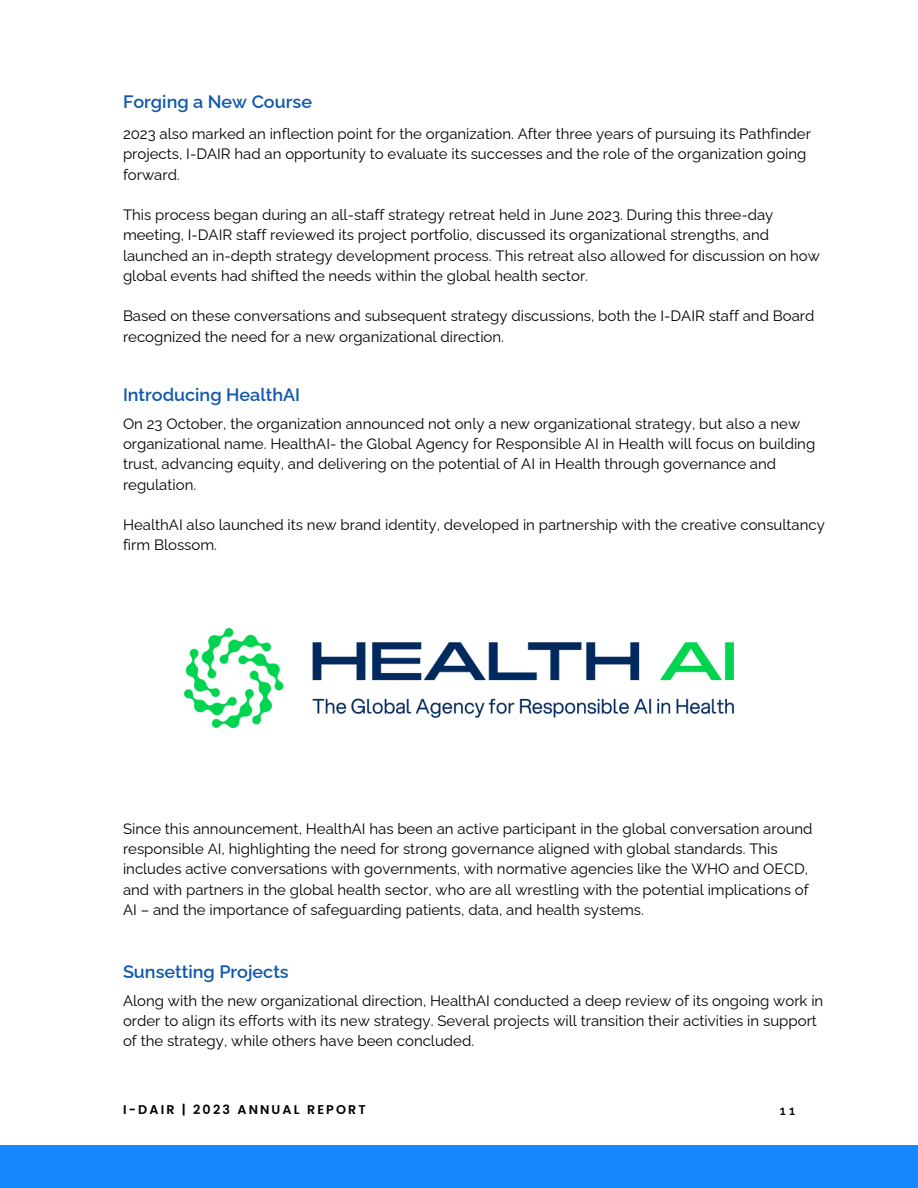
<style>
.page{position:relative;width:918px;height:1188px;background:#fff}
.page>*{position:absolute;margin:0;border:0;box-sizing:border-box;transform-origin:0 0}
.t1{font:600 18px "Raleway";color:#0e58ad}
.t2{font:15px/20.2px "Raleway";color:#000001}
.t3{font:600 12.75px "Poppins";letter-spacing:.17em;color:#000001}
.t4{font:600 12.75px "Raleway";color:#000001}
</style>
<div class="page">
<img style="left:185px;top:628px;width:549px;height:99px">
<div style="left:0;top:1145px;width:918px;height:43px;background:#1688ff"></div>
<h2 class="t1" style="left:123px;top:91px;width:191px">Forging a New Course</h2>
<h2 class="t2" style="left:123px;top:124px;width:689px">2023 also marked an inflection point for the organization. After three years of pursuing its Pathfinder projects, I-DAIR had an opportunity to evaluate its successes and the role of the organization going forward.</h2>
<h2 class="t2" style="left:123px;top:205px;width:699px">This process began during an all-staff strategy retreat held in June 2023. During this three-day meeting, I-DAIR staff reviewed its project portfolio, discussed its organizational strengths, and launched an in-depth strategy development process. This retreat also allowed for discussion on how global events had shifted the needs within the global health sector.</h2>
<p class="t2" style="left:123px;top:306px;width:693px">Based on these conversations and subsequent strategy discussions, both the I-DAIR staff and Board recognized the need for a new organizational direction.</p>
<h1 class="t1" style="left:123px;top:384px;width:179px">Introducing HealthAI</h1>
<h1 class="t2" style="left:123px;top:413px;width:694px">On 23 October, the organization announced not only a new organizational strategy, but also a new organizational name. HealthAI- the Global Agency for Responsible AI in Health will focus on building trust, advancing equity, and delivering on the potential of AI in Health through governance and regulation.</h1>
<h2 class="t2" style="left:123px;top:515px;width:703px">HealthAI also launched its new brand identity, developed in partnership with the creative consultancy firm Blossom.</h2>
<h2 class="t2" style="left:123px;top:818px;width:691px">Since this announcement, HealthAI has been an active participant in the global conversation around responsible AI, highlighting the need for strong governance aligned with global standards. This includes active conversations with governments, with normative agencies like the WHO and OECD, and with partners in the global health sector, who are all wrestling with the potential implications of AI – and the importance of safeguarding patients, data, and health systems.</h2>
<p class="t1" style="left:123px;top:961px;width:167px">Sunsetting Projects</p>
<p class="t2" style="left:123px;top:990px;width:702px">Along with the new organizational direction, HealthAI conducted a deep review of its ongoing work in order to align its efforts with its new strategy. Several projects will transition their activities in support of the strategy, while others have been concluded.</p>
<h2 class="t3" style="left:123px;top:1101px;width:244px">I-DAIR | 2023 ANNUAL REPORT</h2>
<h1 class="t4" style="left:780px;top:1103px;width:17px">11</h1>
</div>
